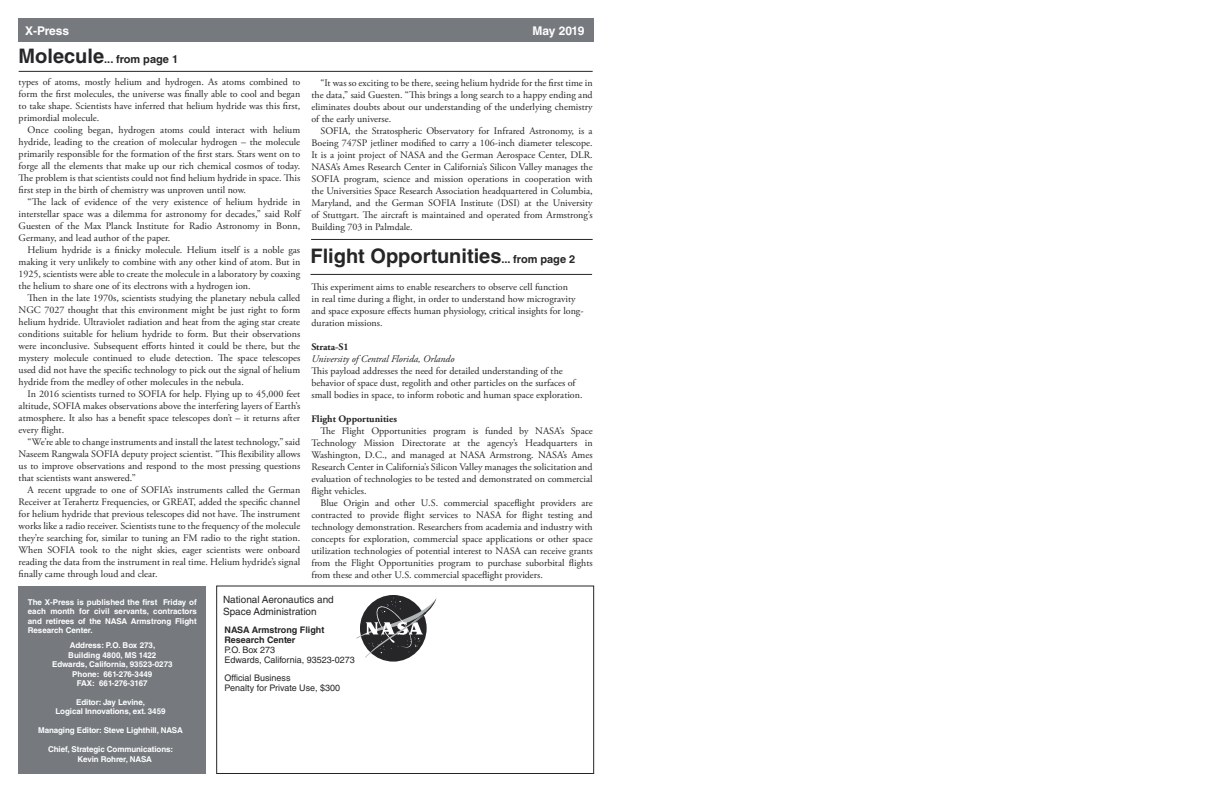
<style>
.page{position:relative;width:1224px;height:792px;background:#fff}
.page>*{position:absolute;margin:0;border:0;box-sizing:border-box;transform-origin:0 0}
.t1{font:700 20px "Helvetica LT Std";color:#262527}
.t2{font:700 12px "Helvetica LT Std";letter-spacing:-.02em;color:#fff}
.t3{font:700 11px "Helvetica LT Std";color:#262527}
.Normal__Web{font:10px/12px "Adobe Garamond Pro";color:#262527;text-align:justify}
.t4{font:10px/12px "Helvetica LT Std";color:#262527}
.Normal__Web-2{font:700 10px "Adobe Garamond Pro";color:#262527}
.t5{font:9px "Helvetica LT Std";color:#262527}
.t6{font:700 9px/10px "Helvetica LT Std";color:#262527}
.t7{font:700 8px/9.5px "Helvetica LT Std";letter-spacing:-.01em;color:#fff;text-align:justify}
.s1{font-size:20px}
.s2{font-size:11px}
.s3{font-weight:700}
.s4{font-style:italic}
</style>
<div class="page">
<div style="left:18px;top:18px;width:576px;height:24px;background:#767a7e"></div>
<div style="left:216px;top:586px;width:378px;height:188px;border:1px solid #262527"></div>
<div style="left:18px;top:586px;width:188px;height:188px;background:#767a7e"></div>
<svg style="left:360px;top:595px;width:67px;height:67px"></svg>
<svg style="left:356px;top:598px;width:80px;height:60px"></svg>
<hr style="left:19px;top:71px;width:574px;height:1px;background:#262527">
<hr style="left:311px;top:239px;width:282px;height:1px;background:#262527">
<hr style="left:310px;top:274px;width:282px;height:1px;background:#262527">
<p class="t2" style="left:25px;top:23px;width:46px">X-Press</p>
<p class="t2" style="left:532px;top:23px;width:54px">May 2019</p>
<p class="t3" style="left:19px;top:52px;width:161px"><span class="s1">Molecule</span>... from page 1</p>
<p class="Normal__Web" style="left:19px;top:76px;width:283px">types of atoms, mostly helium and hydrogen. As atoms combined to form the first molecules, the universe was finally able to cool and began to take shape. Scientists have inferred that helium hydride was this first, primordial molecule.</p>
<p class="Normal__Web" style="left:19px;top:124px;width:283px;text-indent:9px">Once cooling began, hydrogen atoms could interact with helium hydride, leading to the creation of molecular hydrogen – the molecule primarily responsible for the formation of the first stars. Stars went on to forge all the elements that make up our rich chemical cosmos of today.<br>The problem is that scientists could not find helium hydride in space. This first step in the birth of chemistry was unproven until now.</p>
<p class="Normal__Web" style="left:19px;top:196px;width:283px;text-indent:9px">“The lack of evidence of the very existence of helium hydride in interstellar space was a dilemma for astronomy for decades,” said Rolf Guesten of the Max Planck Institute for Radio Astronomy in Bonn, Germany, and lead author of the paper.</p>
<p class="Normal__Web" style="left:19px;top:244px;width:283px;text-indent:9px">Helium hydride is a finicky molecule. Helium itself is a noble gas making it very unlikely to combine with any other kind of atom. But in 1925, scientists were able to create the molecule in a laboratory by coaxing the helium to share one of its electrons with a hydrogen ion.</p>
<p class="Normal__Web" style="left:19px;top:292px;width:283px;text-indent:9px">Then in the late 1970s, scientists studying the planetary nebula called NGC 7027 thought that this environment might be just right to form helium hydride. Ultraviolet radiation and heat from the aging star create conditions suitable for helium hydride to form. But their observations were inconclusive. Subsequent efforts hinted it could be there, but the mystery molecule continued to elude detection. The space telescopes used did not have the specific technology to pick out the signal of helium hydride from the medley of other molecules in the nebula.</p>
<p class="Normal__Web" style="left:19px;top:388px;width:283px;text-indent:9px">In 2016 scientists turned to SOFIA for help. Flying up to 45,000 feet altitude, SOFIA makes observations above the interfering layers of Earth’s atmosphere. It also has a benefit space telescopes don’t – it returns after every flight.</p>
<p class="Normal__Web" style="left:19px;top:436px;width:283px;text-indent:9px">“We’re able to change instruments and install the latest technology,” said Naseem Rangwala SOFIA deputy project scientist. “This flexibility allows us to improve observations and respond to the most pressing questions that scientists want answered.”</p>
<p class="Normal__Web" style="left:19px;top:484px;width:283px;text-indent:9px">A recent upgrade to one of SOFIA’s instruments called the German Receiver at Terahertz Frequencies, or GREAT, added the specific channel for helium hydride that previous telescopes did not have. The instrument works like a radio receiver. Scientists tune to the frequency of the molecule they’re searching for, similar to tuning an FM radio to the right station.<br>When SOFIA took to the night skies, eager scientists were onboard reading the data from the instrument in real time. Helium hydride’s signal finally came through loud and clear.</p>
<p class="Normal__Web" style="left:311px;top:77px;width:283px;text-indent:9px">“It was so exciting to be there, seeing helium hydride for the first time in the data,” said Guesten. “This brings a long search to a happy ending and eliminates doubts about our understanding of the underlying chemistry of the early universe.</p>
<p class="Normal__Web" style="left:311px;top:125px;width:283px;text-indent:9px">SOFIA, the Stratospheric Observatory for Infrared Astronomy, is a Boeing 747SP jetliner modified to carry a 106-inch diameter telescope.<br>It is a joint project of NASA and the German Aerospace Center, DLR.<br>NASA’s Ames Research Center in California’s Silicon Valley manages the SOFIA program, science and mission operations in cooperation with the Universities Space Research Association headquartered in Columbia, Maryland, and the German SOFIA Institute (DSI) at the University of Stuttgart. The aircraft is maintained and operated from Armstrong’s Building 703 in Palmdale.</p>
<p class="t1" style="left:310px;top:244px;width:266px">Flight Opportunities<span class="s2">... from page 2</span></p>
<p class="Normal__Web" style="left:311px;top:281px;width:274px;text-align:left">This experiment aims to enable researchers to observe cell function<br>in real time during a flight, in order to understand how microgravity and space exposure effects human physiology, critical insights for long&shy;duration missions.</p>
<p class="Normal__Web" style="left:311px;top:341px;width:273px;text-align:left"><span class="s3">Strata-S1<br></span><span class="s4">University of Central Florida, Orlando<br></span>This payload addresses the need for detailed understanding of the behavior of space dust, regolith and other particles on the surfaces of small bodies in space, to inform robotic and human space exploration.</p>
<p class="Normal__Web-2" style="left:311px;top:413px;width:87px">Flight Opportunities</p>
<p class="Normal__Web" style="left:311px;top:425px;width:283px;text-indent:9px">The Flight Opportunities program is funded by NASA’s Space Technology Mission Directorate at the agency’s Headquarters in Washington, D.C., and managed at NASA Armstrong. NASA’s Ames Research Center in California’s Silicon Valley manages the solicitation and evaluation of technologies to be tested and demonstrated on commercial flight vehicles.</p>
<p class="Normal__Web" style="left:311px;top:497px;width:283px;text-indent:9px">Blue Origin and other U.S. commercial spaceflight providers are contracted to provide flight services to NASA for flight testing and technology demonstration. Researchers from academia and industry with concepts for exploration, commercial space applications or other space utilization technologies of potential interest to NASA can receive grants from the Flight Opportunities program to purchase suborbital flights from these and other U.S. commercial spaceflight providers.</p>
<p class="t7" style="left:28px;top:597px;width:171px">The X-Press is published the first Friday of each month for civil servants, contractors and retirees of the NASA Armstrong Flight Research Center.</p>
<p class="t7" style="left:70px;top:641px;width:87px">Address: P.O. Box 273,</p>
<p class="t7" style="left:68px;top:650px;width:90px">Building 4800, MS 1422</p>
<p class="t7" style="left:52px;top:660px;width:122px">Edwards, California, 93523-0273</p>
<p class="t7" style="left:72px;top:669px;width:82px">Phone: 661-276-3449</p>
<p class="t7" style="left:77px;top:679px;width:72px">FAX: 661-276-3167</p>
<p class="t7" style="left:76px;top:697px;width:70px">Editor: Jay Levine,</p>
<p class="t7" style="left:56px;top:707px;width:111px">Logical Innovations, ext. 3459</p>
<p class="t7" style="left:38px;top:726px;width:146px">Managing Editor: Steve Lighthill, NASA</p>
<p class="t7" style="left:48px;top:745px;width:127px">Chief, Strategic Communications:</p>
<p class="t7" style="left:78px;top:754px;width:76px">Kevin Rohrer, NASA</p>
<p class="t4" style="left:223px;top:594px;width:112px">National Aeronautics and<br>Space Administration</p>
<p class="t6" style="left:225px;top:625px;width:101px">NASA Armstrong Flight<br>Research Center</p>
<p class="t5" style="left:225px;top:645px;width:52px">P.O. Box 273</p>
<p class="t5" style="left:225px;top:655px;width:132px">Edwards, California, 93523-0273</p>
<p class="t5" style="left:225px;top:673px;width:68px">Official Business</p>
<p class="t5" style="left:225px;top:683px;width:117px">Penalty for Private Use, $300</p>
</div>
